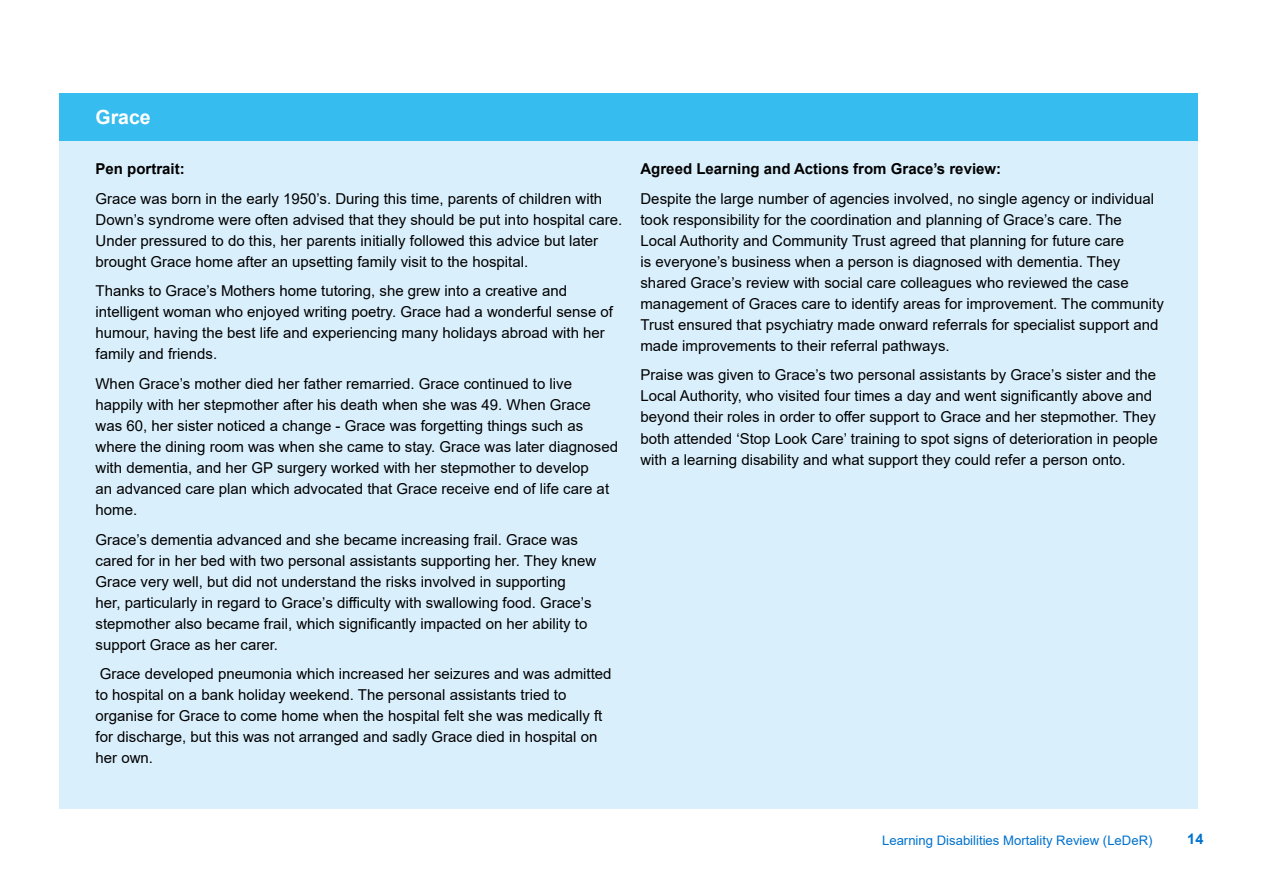
<style>
.page{position:relative;width:1263px;height:893px;background:#fff}
.page>*{position:absolute;margin:0;border:0;box-sizing:border-box;transform-origin:0 0}
.t1{font:700 19.5px "Arial";color:#fff}
.t2{font:15px/21px "Arial";color:#000}
.t3{font:700 15px "Arial";color:#000}
.t4{font:700 14.55px "Arial";color:#0072ce}
.t5{font:13.05px "Arial";color:#0072ce}
</style>
<div class="page">
<div style="left:60px;top:94px;width:1138px;height:715px;background:#daeffc"></div>
<div style="left:60px;top:94px;width:1138px;height:47px;background:#36bcee"></div>
<h1 class="t1" style="left:95px;top:103px;width:57px">Grace</h1>
<p class="t3" style="left:95px;top:159px;width:91px">Pen portrait:</p>
<p class="t2" style="left:95px;top:188px;width:528px">Grace was born in the early 1950’s. During this time, parents of children with Down’s syndrome were often advised that they should be put into hospital care.<br>Under pressured to do this, her parents initially followed this advice but later brought Grace home after an upsetting family visit to the hospital.</p>
<p class="t2" style="left:95px;top:281px;width:519px">Thanks to Grace’s Mothers home tutoring, she grew into a creative and intelligent woman who enjoyed writing poetry. Grace had a wonderful sense of humour, having the best life and experiencing many holidays abroad with her family and friends.</p>
<p class="t2" style="left:95px;top:373px;width:524px">When Grace’s mother died her father remarried. Grace continued to live happily with her stepmother after his death when she was 49. When Grace was 60, her sister noticed a change - Grace was forgetting things such as where the dining room was when she came to stay. Grace was later diagnosed with dementia, and her GP surgery worked with her stepmother to develop<br>an advanced care plan which advocated that Grace receive end of life care at home.</p>
<p class="t2" style="left:95px;top:529px;width:502px">Grace’s dementia advanced and she became increasing frail. Grace was cared for in her bed with two personal assistants supporting her. They knew Grace very well, but did not understand the risks involved in supporting<br>her, particularly in regard to Grace’s difficulty with swallowing food. Grace’s stepmother also became frail, which significantly impacted on her ability to support Grace as her carer.</p>
<p class="t2" style="left:95px;top:663px;width:518px">Grace developed pneumonia which increased her seizures and was admitted to hospital on a bank holiday weekend. The personal assistants tried to organise for Grace to come home when the hospital felt she was medically ft for discharge, but this was not arranged and sadly Grace died in hospital on her own.</p>
<p class="t3" style="left:640px;top:159px;width:362px">Agreed Learning and Actions from Grace’s review:</p>
<p class="t2" style="left:640px;top:188px;width:525px">Despite the large number of agencies involved, no single agency or individual took responsibility for the coordination and planning of Grace’s care. The<br>Local Authority and Community Trust agreed that planning for future care<br>is everyone’s business when a person is diagnosed with dementia. They shared Grace’s review with social care colleagues who reviewed the case management of Graces care to identify areas for improvement. The community Trust ensured that psychiatry made onward referrals for specialist support and made improvements to their referral pathways.</p>
<p class="t2" style="left:640px;top:365px;width:519px">Praise was given to Grace’s two personal assistants by Grace’s sister and the Local Authority, who visited four times a day and went significantly above and beyond their roles in order to offer support to Grace and her stepmother. They both attended ‘Stop Look Care’ training to spot signs of deterioration in people with a learning disability and what support they could refer a person onto.</p>
<p class="t5" style="left:882px;top:832px;width:272px">Learning Disabilities Mortality Review (LeDeR)</p>
<p class="t4" style="left:1187px;top:828px;width:18px">14</p>
</div>
